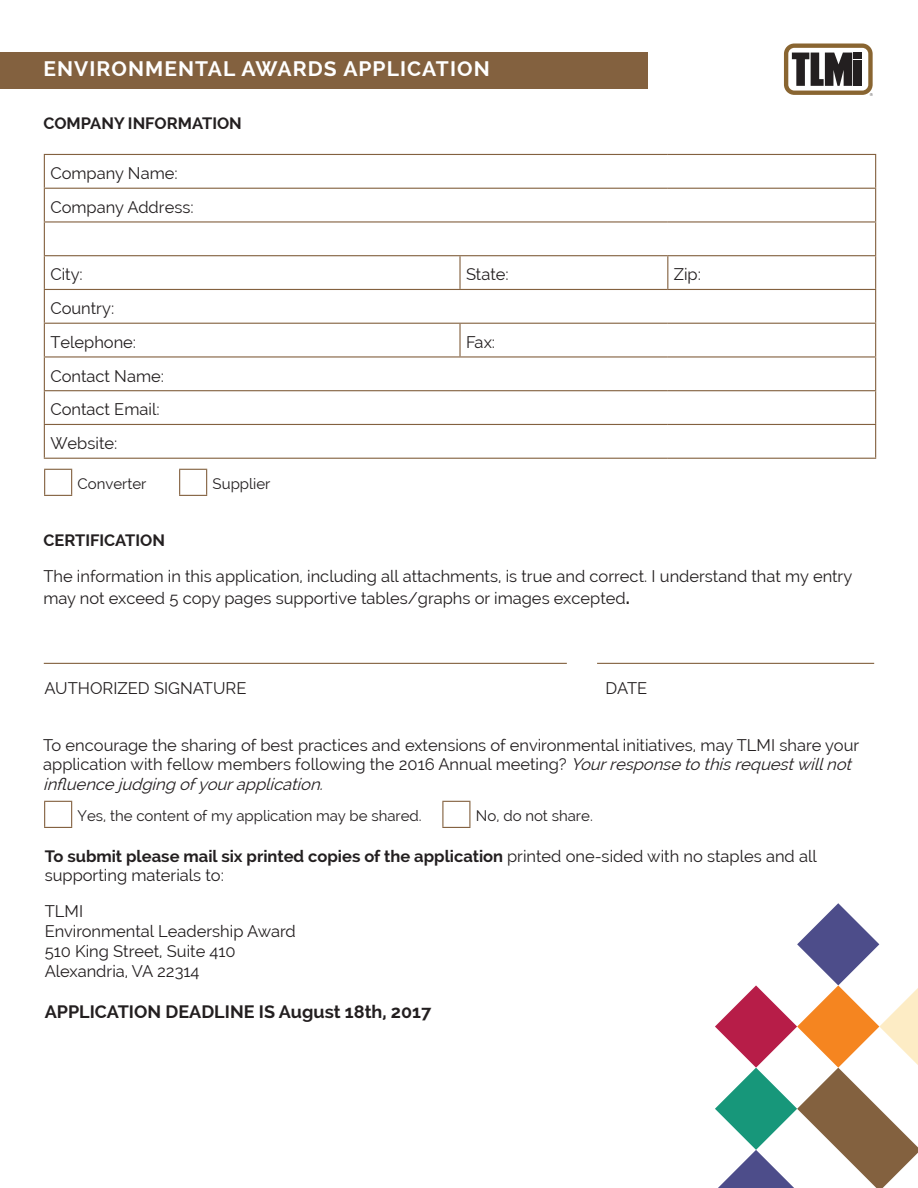
<style>
.page{position:relative;width:918px;height:1188px;background:#fff}
.page>*{position:absolute;margin:0;border:0;box-sizing:border-box;transform-origin:0 0}
.t1{font:700 21px "Raleway";letter-spacing:.05em;color:#fff}
.t2{font:700 18px "Raleway";color:#231f20}
.t3{font:16.5px/19.8px "Raleway";color:#231f20}
.t4{font:700 16.5px "Raleway";color:#231f20}
.t5{font:15px "Raleway";color:#231f20}
.t6{font:3.9px "Raleway";color:#231f20}
.s1{font-weight:700;font-size:18px}
.s2{font-style:italic}
.s3{font-weight:700}
</style>
<div class="page">
<div style="left:0;top:52px;width:648px;height:37px;background:#83613f"></div>
<svg style="left:784px;top:44px;width:89px;height:51px"></svg>
<hr style="left:44px;top:154px;width:416px;height:1px;background:#83613f">
<hr style="left:44px;top:155px;width:1px;height:33px;background:#83613f">
<hr style="left:460px;top:154px;width:208px;height:1px;background:#83613f">
<hr style="left:668px;top:154px;width:208px;height:1px;background:#83613f">
<hr style="left:875px;top:155px;width:1px;height:33px;background:#83613f">
<hr style="left:44px;top:188px;width:416px;height:1px;background:#83613f">
<hr style="left:44px;top:189px;width:1px;height:32px;background:#83613f">
<hr style="left:460px;top:188px;width:208px;height:1px;background:#83613f">
<hr style="left:668px;top:188px;width:208px;height:1px;background:#83613f">
<hr style="left:875px;top:189px;width:1px;height:32px;background:#83613f">
<hr style="left:44px;top:221px;width:416px;height:2px;background:#83613f">
<hr style="left:44px;top:223px;width:1px;height:32px;background:#83613f">
<hr style="left:460px;top:221px;width:208px;height:2px;background:#83613f">
<hr style="left:668px;top:221px;width:208px;height:2px;background:#83613f">
<hr style="left:875px;top:223px;width:1px;height:32px;background:#83613f">
<hr style="left:44px;top:255px;width:416px;height:1px;background:#83613f">
<hr style="left:44px;top:256px;width:1px;height:33px;background:#83613f">
<hr style="left:460px;top:255px;width:208px;height:1px;background:#83613f">
<hr style="left:459px;top:256px;width:2px;height:33px;background:#83613f">
<hr style="left:668px;top:255px;width:208px;height:1px;background:#83613f">
<hr style="left:667px;top:256px;width:1px;height:33px;background:#83613f">
<hr style="left:875px;top:256px;width:1px;height:33px;background:#83613f">
<hr style="left:44px;top:289px;width:416px;height:1px;background:#83613f">
<hr style="left:44px;top:290px;width:1px;height:33px;background:#83613f">
<hr style="left:460px;top:289px;width:208px;height:1px;background:#83613f">
<hr style="left:668px;top:289px;width:208px;height:1px;background:#83613f">
<hr style="left:875px;top:290px;width:1px;height:33px;background:#83613f">
<hr style="left:44px;top:323px;width:416px;height:1px;background:#83613f">
<hr style="left:44px;top:324px;width:1px;height:32px;background:#83613f">
<hr style="left:460px;top:323px;width:208px;height:1px;background:#83613f">
<hr style="left:459px;top:324px;width:2px;height:32px;background:#83613f">
<hr style="left:668px;top:323px;width:208px;height:1px;background:#83613f">
<hr style="left:875px;top:324px;width:1px;height:32px;background:#83613f">
<hr style="left:44px;top:356px;width:416px;height:2px;background:#83613f">
<hr style="left:44px;top:358px;width:1px;height:32px;background:#83613f">
<hr style="left:460px;top:356px;width:208px;height:2px;background:#83613f">
<hr style="left:668px;top:356px;width:208px;height:2px;background:#83613f">
<hr style="left:875px;top:358px;width:1px;height:32px;background:#83613f">
<hr style="left:44px;top:390px;width:416px;height:1px;background:#83613f">
<hr style="left:44px;top:391px;width:1px;height:33px;background:#83613f">
<hr style="left:460px;top:390px;width:208px;height:1px;background:#83613f">
<hr style="left:668px;top:390px;width:208px;height:1px;background:#83613f">
<hr style="left:875px;top:391px;width:1px;height:33px;background:#83613f">
<hr style="left:44px;top:424px;width:416px;height:1px;background:#83613f">
<hr style="left:44px;top:425px;width:1px;height:33px;background:#83613f">
<hr style="left:460px;top:424px;width:208px;height:1px;background:#83613f">
<hr style="left:668px;top:424px;width:208px;height:1px;background:#83613f">
<hr style="left:875px;top:425px;width:1px;height:33px;background:#83613f">
<hr style="left:44px;top:458px;width:416px;height:1px;background:#83613f">
<hr style="left:460px;top:458px;width:208px;height:1px;background:#83613f">
<hr style="left:668px;top:458px;width:208px;height:1px;background:#83613f">
<hr style="left:44px;top:663px;width:523px;height:1px;background:#83613f">
<hr style="left:597px;top:663px;width:277px;height:1px;background:#83613f">
<svg style="left:44px;top:469px;width:28px;height:27px"></svg>
<svg style="left:179px;top:469px;width:28px;height:27px"></svg>
<svg style="left:44px;top:801px;width:28px;height:27px"></svg>
<svg style="left:442px;top:801px;width:28px;height:27px"></svg>
<svg style="left:715px;top:903px;width:203px;height:285px"></svg>
<p class="t1" style="left:44px;top:57px;width:448px">ENVIRONMENTAL AWARDS APPLICATION</p>
<p class="t4" style="left:44px;top:114px;width:200px">COMPANY INFORMATION</p>
<p class="t3" style="left:50px;top:163px;width:129px">Company Name:</p>
<p class="t3" style="left:50px;top:197px;width:145px">Company Address:</p>
<p class="t6" style="left:870px;top:92px;width:5px">®</p>
<p class="t3" style="left:50px;top:265px;width:34px">City:</p>
<p class="t3" style="left:466px;top:265px;width:44px">State:</p>
<p class="t3" style="left:674px;top:265px;width:29px">Zip:</p>
<p class="t3" style="left:50px;top:298px;width:65px">Country:</p>
<p class="t3" style="left:50px;top:332px;width:87px">Telephone:</p>
<p class="t3" style="left:466px;top:332px;width:31px">Fax:</p>
<p class="t3" style="left:50px;top:366px;width:115px">Contact Name:</p>
<p class="t3" style="left:50px;top:400px;width:111px">Contact Email:</p>
<p class="t3" style="left:50px;top:433px;width:69px">Website:</p>
<p class="t5" style="left:78px;top:475px;width:70px">Converter</p>
<p class="t5" style="left:213px;top:475px;width:59px">Supplier</p>
<p class="t4" style="left:43px;top:531px;width:123px">CERTIFICATION</p>
<p class="t3" style="left:43px;top:565px;width:811px;line-height:21.6px">The information in this application, including all attachments, is true and correct. I understand that my entry may not exceed 5 copy pages supportive tables/graphs or images excepted<span class="s1">.</span></p>
<p class="t3" style="left:45px;top:678px;width:203px">AUTHORIZED SIGNATURE</p>
<p class="t3" style="left:606px;top:678px;width:43px">DATE</p>
<p class="t3" style="left:43px;top:735px;width:818px">To encourage the sharing of best practices and extensions of environmental initiatives, may TLMI share your application with fellow members following the 2016 Annual meeting? <span class="s2">Yourresponse to thisrequestwillnot influence judging ofyourapplication.</span></p>
<p class="t5" style="left:78px;top:807px;width:346px">Yes, the content of my application may be shared.</p>
<p class="t5" style="left:476px;top:807px;width:118px">No, do not share.</p>
<p class="t3" style="left:45px;top:846px;width:774px"><span class="s3">To submit please mail six printed copies of the application</span> printed one-sided with no staples and all supporting materials to:</p>
<p class="t3" style="left:45px;top:902px;width:40px">TLMI</p>
<p class="t3" style="left:45px;top:921px;width:253px">Environmental Leadership Award</p>
<p class="t3" style="left:45px;top:941px;width:193px">510 King Street, Suite 410</p>
<p class="t3" style="left:45px;top:961px;width:156px">Alexandria, VA 22314</p>
<p class="t2" style="left:45px;top:1002px;width:388px">APPLICATION DEADLINE IS August 18th, 2017</p>
</div>
